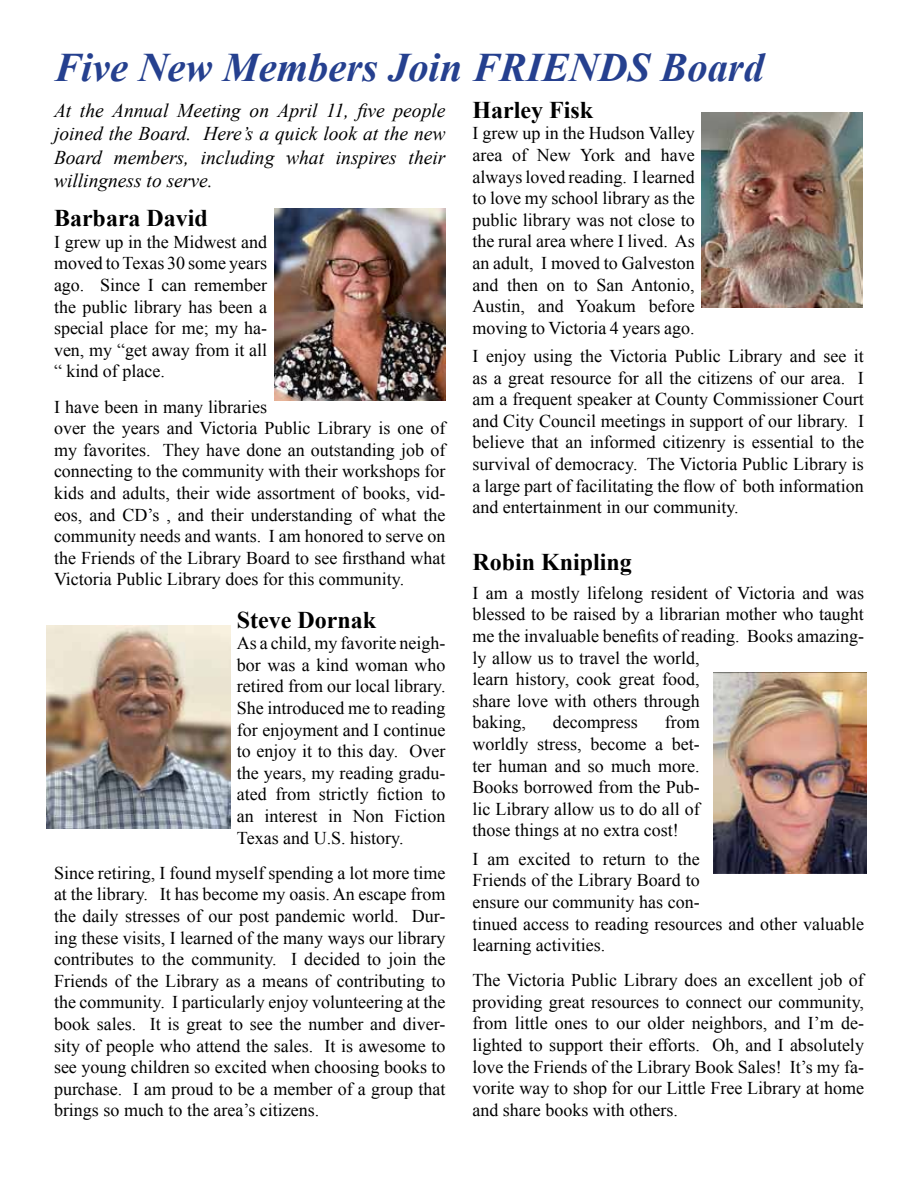
<style>
.page{position:relative;width:918px;height:1188px;background:#fff}
.page>*{position:absolute;margin:0;border:0;box-sizing:border-box;transform-origin:0 0}
.t1{font:italic 700 40.5px "Times New Roman";color:#25408f}
.t2{font:700 24px "Times New Roman";color:#000}
.t3{font:italic 19.5px/23.4px "Times New Roman";color:#000;text-align:justify}
.t4{font:18px/21.6px "Times New Roman";color:#000;text-align:justify}
</style>
<div class="page">
<img style="left:713px;top:672px;width:153px;height:201px">
<img style="left:47px;top:625px;width:183px;height:204px">
<img style="left:274px;top:209px;width:172px;height:192px">
<img style="left:701px;top:113px;width:161px;height:194px">
<h1 class="t1" style="left:54px;top:40px;width:711px">Five New Members Join FRIENDS Board</h1>
<p class="t3" style="left:54px;top:98px;width:393px">At the Annual Meeting on April 11, five people joined the Board. Here’s a quick look at the new Board members, including what inspires their willingness to serve.</p>
<h2 class="t2" style="left:54px;top:202px;width:156px">Barbara David</h2>
<p class="t4" style="left:54px;top:231px;width:215px">I grew up in the Midwest and moved to Texas 30 some years ago. Since I can remember the public library has been a special place for me; my ha&shy;ven, my “get away from it all “ kind of place.</p>
<p class="t4" style="left:54px;top:395px;width:393px;text-align:left">I have been in many libraries<br>over the years and Victoria Public Library is one of my favorites. They have done an outstanding job of connecting to the community with their workshops for kids and adults, their wide assortment of books, vid&shy;eos, and CD’s , and their understanding of what the community needs and wants. I am honored to serve on the Friends of the Library Board to see firsthand what Victoria Public Library does for this community.</p>
<h2 class="t2" style="left:237px;top:603px;width:141px">Steve Dornak</h2>
<p class="t4" style="left:237px;top:632px;width:210px">As a child, my favorite neigh&shy;bor was a kind woman who retired from our local library.<br>She introduced me to reading for enjoyment and I continue to enjoy it to this day. Over the years, my reading gradu&shy;ated from strictly fiction to an interest in Non Fiction Texas and U.S. history.</p>
<p class="t4" style="left:54px;top:862px;width:393px">Since retiring, I found myself spending a lot more time at the library. It has become my oasis. An escape from the daily stresses of our post pandemic world. Dur&shy;ing these visits, I learned of the many ways our library contributes to the community. I decided to join the Friends of the Library as a means of contributing to the community. I particularly enjoy volunteering at the book sales. It is great to see the number and diver&shy;sity of people who attend the sales. It is awesome to see young children so excited when choosing books to purchase. I am proud to be a member of a group that brings so much to the area’s citizens.</p>
<h2 class="t2" style="left:472px;top:93px;width:122px">Harley Fisk</h2>
<p class="t4" style="left:472px;top:122px;width:224px">I grew up in the Hudson Valley area of New York and have always loved reading. I learned to love my school library as the public library was not close to the rural area where I lived. As an adult, I moved to Galveston and then on to San Antonio, Austin, and Yoakum before moving to Victoria 4 years ago.</p>
<p class="t4" style="left:472px;top:345px;width:393px">I enjoy using the Victoria Public Library and see it as a great resource for all the citizens of our area. I am a frequent speaker at County Commissioner Court and City Council meetings in support of our library. I believe that an informed citizenry is essential to the survival of democracy. The Victoria Public Library is a large part of facilitating the flow of both information and entertainment in our community.</p>
<h2 class="t2" style="left:472px;top:546px;width:161px">Robin Knipling</h2>
<p class="t4" style="left:472px;top:582px;width:393px;text-align:left">I am a mostly lifelong resident of Victoria and was blessed to be raised by a librarian mother who taught me the invaluable benefits of reading. Books amazing&shy;ly allow us to travel the world,<br>learn history, cook great food,<br>share love with others through<br>baking,</p>
<p class="t4" style="left:553px;top:711px;width:86px">decompress</p>
<p class="t4" style="left:472px;top:711px;width:229px;text-indent:192px">from worldly stress, become a bet&shy;ter human and so much more.<br>Books borrowed from the Pub&shy;lic Library allow us to do all of those things at no extra cost!</p>
<p class="t4" style="left:472px;top:848px;width:393px;text-align:left">I am excited to return to the<br>Friends of the Library Board to<br>ensure our community has con-<br>tinued access to reading resources and other valuable learning activities.</p>
<p class="t4" style="left:472px;top:969px;width:393px">The Victoria Public Library does an excellent job of providing great resources to connect our community, from little ones to our older neighbors, and I’m de&shy;lighted to support their efforts. Oh, and I absolutely love the Friends of the Library Book Sales! It’s my fa&shy;vorite way to shop for our Little Free Library at home and share books with others.</p>
</div>
